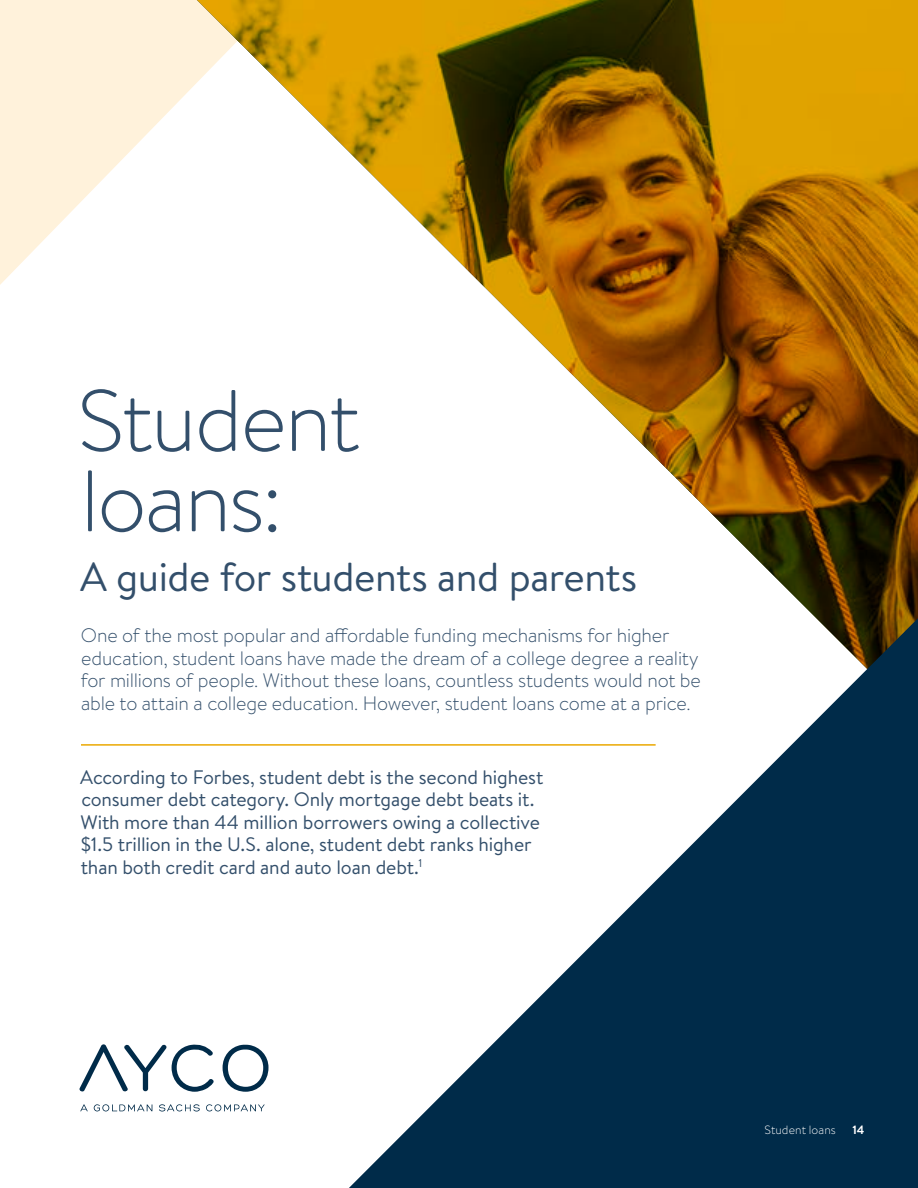
<style>
.page{position:relative;width:918px;height:1188px;background:#fff}
.page>*{position:absolute;margin:0;border:0;box-sizing:border-box;transform-origin:0 0}
.t1{font:300 87px/80.4px "Brandon Text";letter-spacing:-.025em;color:#334f6b}
.t2{font:40.5px "Brandon Text";letter-spacing:-.01em;color:#334f6b}
.t3{font:300 19.5px/22.5px "Brandon Text";letter-spacing:-.01em;color:#334f6b}
.t4{font:19.5px/22.5px "Brandon Text";letter-spacing:-.01em;color:#334f6b}
.t5{font:300 12px "Brandon Text";letter-spacing:.01em;color:#fff}
.t6{font:700 12px "Brandon Text";color:#fff}
</style>
<div class="page">
<svg style="left:0;top:0;width:185px;height:285px;fill:#fff2db"></svg>
<img style="left:195px;top:0;width:723px;height:618px">
<svg style="left:349px;top:618px;width:569px;height:570px"></svg>
<hr style="left:81px;top:744px;width:575px;height:2px;background:#eba800">
<svg style="left:80px;top:1104px;width:8px;height:8px"></svg>
<svg style="left:94px;top:1104px;width:58px;height:8px"></svg>
<svg style="left:159px;top:1104px;width:41px;height:8px"></svg>
<svg style="left:206px;top:1104px;width:59px;height:8px"></svg>
<svg style="left:223px;top:1045px;width:46px;height:47px"></svg>
<svg style="left:79px;top:1044px;width:135px;height:48px"></svg>
<h1 class="t1" style="left:77px;top:378px;width:285px">Student loans:</h1>
<h2 class="t2" style="left:80px;top:549px;width:559px">A guide for students and parents</h2>
<p class="t3" style="left:81px;top:624px;width:622px">One of the most popular and affordable funding mechanisms for higher education, student loans have made the dream of a college degree a reality for millions of people. Without these loans, countless students would not be able to attain a college education. However, student loans come at a price.</p>
<p class="t4" style="left:80px;top:765px;width:465px">According to Forbes, student debt is the second highest consumer debt category. Only mortgage debt beats it.<br>With more than 44 million borrowers owing a collective $1.5 trillion in the U.S. alone, student debt ranks higher than both credit card and auto loan debt.<sup>1</sup></p>
<p class="t5" style="left:765px;top:1122px;width:73px">Student loans</p>
<p class="t6" style="left:852px;top:1121px;width:14px">14</p>
</div>
